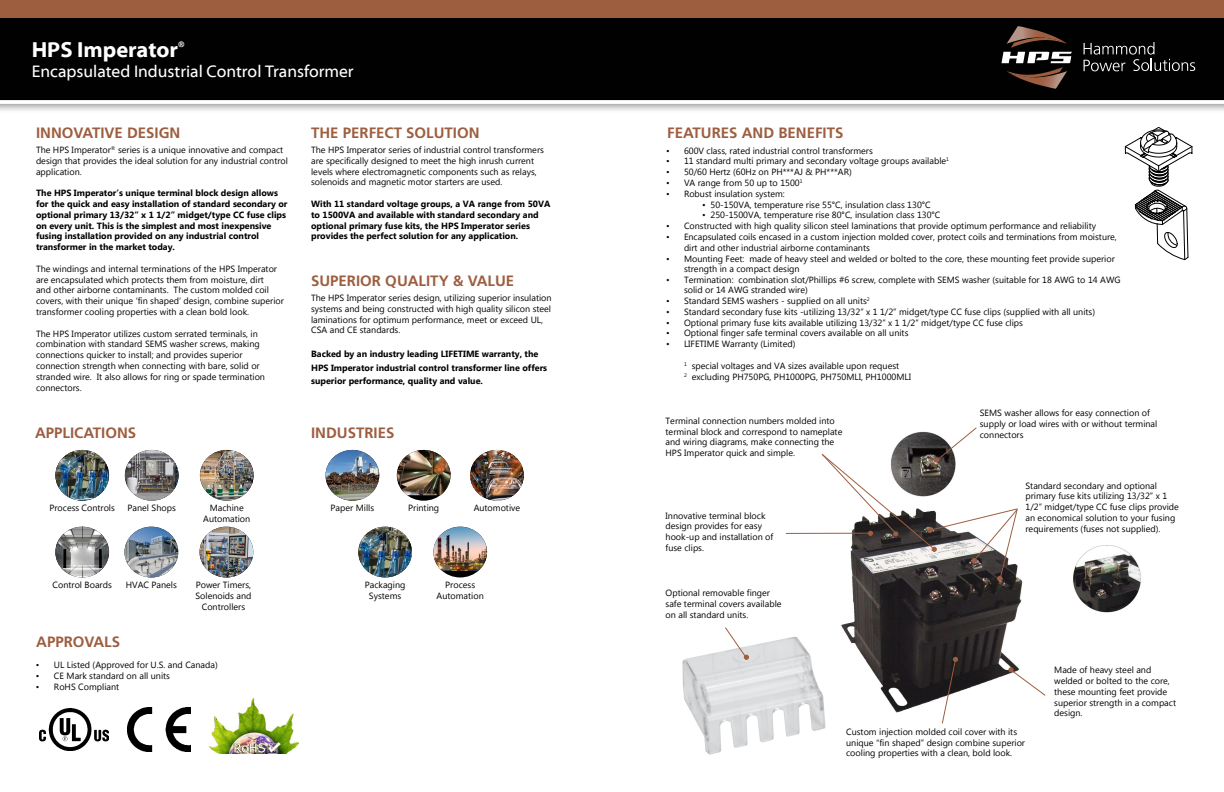
<style>
.page{position:relative;width:1224px;height:792px;background:#fff}
.page>*{position:absolute;margin:0;border:0;box-sizing:border-box;transform-origin:0 0}
.t1{font:700 22px "Myriad Web Pro";color:#fff}
.t2{font:17px "Myriad Web Pro";color:#fff}
.t3{font:700 15px "Frutiger LT Std";color:#9d5e40}
.t4{font:9px/10.8px "Microsoft New Tai Lue";color:#000}
.t5{font:700 9px/10.8px "Microsoft New Tai Lue";color:#000}
</style>
<div class="page">
<img style="left:0;top:18px;width:1224px;height:736px">
<svg style="left:1084px;top:42px;width:111px;height:29px;background:#272727"></svg>
<svg style="left:1001px;top:26px;width:71px;height:63px;background:#433732"></svg>
<div style="left:0;top:0;width:1224px;height:18px;background:#9d5e40"></div>
<img style="left:809px;top:499px;width:219px;height:221px">
<img style="left:682px;top:637px;width:144px;height:118px">
<img style="left:55px;top:450px;width:54px;height:51px">
<img style="left:326px;top:450px;width:53px;height:51px">
<img style="left:125px;top:450px;width:54px;height:51px">
<svg style="left:397px;top:450px;width:54px;height:51px"></svg>
<img style="left:397px;top:450px;width:54px;height:45px">
<img style="left:200px;top:450px;width:54px;height:51px">
<img style="left:470px;top:450px;width:54px;height:51px">
<img style="left:55px;top:527px;width:54px;height:50px">
<img style="left:358px;top:527px;width:54px;height:50px">
<img style="left:125px;top:527px;width:53px;height:50px">
<div style="left:433px;top:527px;width:54px;height:50px;background:#000;border-radius:50%"></div>
<img style="left:433px;top:527px;width:54px;height:44px">
<img style="left:200px;top:527px;width:53px;height:50px">
<img style="left:127px;top:707px;width:63px;height:45px">
<img style="left:39px;top:709px;width:69px;height:42px">
<svg style="left:1125px;top:127px;width:68px;height:133px"></svg>
<img style="left:208px;top:697px;width:90px;height:56px">
<img style="left:1069px;top:541px;width:77px;height:77px">
<hr style="left:786px;top:533px;width:82px;height:1px;background:#9d5e40">
<svg style="left:724px;top:626px;width:25px;height:34px"></svg>
<svg style="left:941px;top:657px;width:17px;height:68px"></svg>
<svg style="left:821px;top:426px;width:198px;height:155px"></svg>
<svg style="left:1008px;top:667px;width:39px;height:30px"></svg>
<h1 class="t1" style="left:32px;top:38px;width:154px">HPS Imperator<sup>®</sup></h1>
<h2 class="t2" style="left:32px;top:63px;width:324px">Encapsulated Industrial Control Transformer</h2>
<h3 class="t3" style="left:36px;top:124px;width:146px">INNOVATIVE DESIGN</h3>
<p class="t4" style="left:36px;top:145px;width:254px">The HPS Imperator<sup>®</sup> series is a unique innovative and compact design that provides the ideal solution for any industrial control application.</p>
<p class="t5" style="left:36px;top:188px;width:253px">The HPS Imperator’s unique terminal block design allows for the quick and easy installation of standard secondary or optional primary 13/32” x 1 1/2” midget/type CC fuse clips on every unit. This is the simplest and most inexpensive fusing installation provided on any industrial control transformer in the market today.</p>
<p class="t4" style="left:36px;top:264px;width:249px">The windings and internal terminations of the HPS Imperator are encapsulated which protects them from moisture, dirt<br>and other airborne contaminants. The custom molded coil covers, with their unique ‘fin shaped’ design, combine superior transformer cooling properties with a clean bold look.</p>
<p class="t4" style="left:36px;top:329px;width:231px">The HPS Imperator utilizes custom serrated terminals, in combination with standard SEMS washer screws, making connections quicker to install; and provides superior connection strength when connecting with bare, solid or stranded wire. It also allows for ring or spade termination connectors.</p>
<h3 class="t3" style="left:311px;top:124px;width:170px">THE PERFECT SOLUTION</h3>
<p class="t4" style="left:311px;top:145px;width:234px">The HPS Imperator series of industrial control transformers are specifically designed to meet the high inrush current levels where electromagnetic components such as relays, solenoids and magnetic motor starters are used.</p>
<p class="t5" style="left:311px;top:199px;width:241px">With 11 standard voltage groups, a VA range from 50VA to 1500VA and available with standard secondary and optional primary fuse kits, the HPS Imperator series provides the perfect solution for any application.</p>
<h3 class="t3" style="left:311px;top:272px;width:205px">SUPERIOR QUALITY &amp; VALUE</h3>
<p class="t4" style="left:311px;top:293px;width:242px">The HPS Imperator series design, utilizing superior insulation systems and being constructed with high quality silicon steel laminations for optimum performance, meet or exceed UL, CSA and CE standards.</p>
<p class="t5" style="left:311px;top:348px;width:238px;line-height:13.2px">Backed by an industry leading LIFETIME warranty, the<br>HPS Imperator industrial control transformer line offers superior performance, quality and value.</p>
<h3 class="t3" style="left:35px;top:424px;width:103px">APPLICATIONS</h3>
<h3 class="t3" style="left:311px;top:424px;width:85px">INDUSTRIES</h3>
<p class="t4" style="left:49px;top:503px;width:67px">Process Controls</p>
<p class="t4" style="left:128px;top:503px;width:50px">Panel Shops</p>
<p class="t4" style="left:331px;top:503px;width:45px">Paper Mills</p>
<p class="t4" style="left:210px;top:503px;width:35px">Machine</p>
<p class="t4" style="left:408px;top:503px;width:33px">Printing</p>
<p class="t4" style="left:203px;top:514px;width:49px">Automation</p>
<p class="t4" style="left:474px;top:503px;width:48px">Automotive</p>
<p class="t4" style="left:53px;top:580px;width:61px">Control Boards</p>
<p class="t4" style="left:365px;top:580px;width:42px;text-align:center">Packaging<br>Systems</p>
<p class="t4" style="left:126px;top:580px;width:53px">HVAC Panels</p>
<p class="t4" style="left:437px;top:580px;width:49px;text-align:center">Process<br>Automation</p>
<p class="t4" style="left:195px;top:580px;width:58px;text-align:center">Power Timers,<br>Solenoids and<br>Controllers</p>
<h3 class="t3" style="left:36px;top:633px;width:85px">APPROVALS</h3>
<p class="t4" style="left:36px;top:660px;width:183px">• UL Listed (Approved for U.S. and Canada)</p>
<p class="t4" style="left:36px;top:671px;width:136px">• CE Mark standard on all units</p>
<p class="t4" style="left:36px;top:682px;width:85px">• RoHS Compliant</p>
<h3 class="t3" style="left:667px;top:124px;width:178px">FEATURES AND BENEFITS</h3>
<p class="t4" style="left:666px;top:146px;width:208px">• 600V class, rated industrial control transformers</p>
<p class="t4" style="left:666px;top:157px;width:285px">• 11 standard multi primary and secondary voltage groups available<sup>1</sup></p>
<p class="t4" style="left:666px;top:167px;width:187px">• 50/60 Hertz (60Hz on PH***AJ &amp; PH***AR)</p>
<p class="t4" style="left:666px;top:178px;width:138px">• VA range from 50 up to 1500<sup>1</sup></p>
<p class="t4" style="left:666px;top:189px;width:120px">• Robust insulation system:</p>
<p class="t4" style="left:702px;top:200px;width:230px">• 50-150VA, temperature rise 55°C, insulation class 130°C</p>
<p class="t4" style="left:702px;top:211px;width:240px">• 250-1500VA, temperature rise 80°C, insulation class 130°C</p>
<p class="t4" style="left:666px;top:221px;width:432px">• Constructed with high quality silicon steel laminations that provide optimum performance and reliability</p>
<p class="t4" style="left:684px;top:232px;width:434px;text-indent:-18px">• Encapsulated coils encased in a custom injection molded cover, protect coils and terminations from moisture, dirt and other industrial airborne contaminants</p>
<p class="t4" style="left:684px;top:254px;width:432px;text-indent:-18px">• Mounting Feet: made of heavy steel and welded or bolted to the core, these mounting feet provide superior strength in a compact design</p>
<p class="t4" style="left:684px;top:276px;width:438px;line-height:10px;text-indent:-18px">• Termination: combination slot/Phillips #6 screw, complete with SEMS washer (suitable for 18 AWG to 14 AWG solid or 14 AWG stranded wire)</p>
<p class="t4" style="left:666px;top:296px;width:205px">• Standard SEMS washers - supplied on all units<sup>2</sup></p>
<p class="t4" style="left:666px;top:307px;width:431px">• Standard secondary fuse kits -utilizing 13/32” x 1 1/2” midget/type CC fuse clips (supplied with all units)</p>
<p class="t4" style="left:666px;top:318px;width:359px">• Optional primary fuse kits available utilizing 13/32” x 1 1/2” midget/type CC fuse clips</p>
<p class="t4" style="left:666px;top:329px;width:244px">• Optional finger safe terminal covers available on all units</p>
<p class="t4" style="left:666px;top:339px;width:131px">• LIFETIME Warranty (Limited)</p>
<p class="t4" style="left:684px;top:361px;width:229px"><sup>1</sup> special voltages and VA sizes available upon request<br><sup>2</sup> excluding PH750PG, PH1000PG, PH750MLI, PH1000MLI</p>
<p class="t4" style="left:666px;top:416px;width:178px">Terminal connection numbers molded into terminal block and correspond to nameplate and wiring diagrams, make connecting the HPS Imperator quick and simple.</p>
<p class="t4" style="left:666px;top:511px;width:109px">Innovative terminal block design provides for easy hook-up and installation of fuse clips.</p>
<p class="t4" style="left:666px;top:588px;width:117px">Optional removable finger safe terminal covers available on all standard units.</p>
<p class="t4" style="left:980px;top:408px;width:179px">SEMS washer allows for easy connection of supply or load wires with or without terminal connectors</p>
<p class="t4" style="left:1026px;top:481px;width:155px">Standard secondary and optional primary fuse kits utilizing 13/32” x 1<br>1/2” midget/type CC fuse clips provide an economical solution to your fusing requirements (fuses not supplied).</p>
<p class="t4" style="left:1054px;top:665px;width:123px">Made of heavy steel and welded or bolted to the core, these mounting feet provide superior strength in a compact design.</p>
<p class="t4" style="left:846px;top:727px;width:180px">Custom injection molded coil cover with its unique “fin shaped” design combine superior cooling properties with a clean, bold look.</p>
</div>
